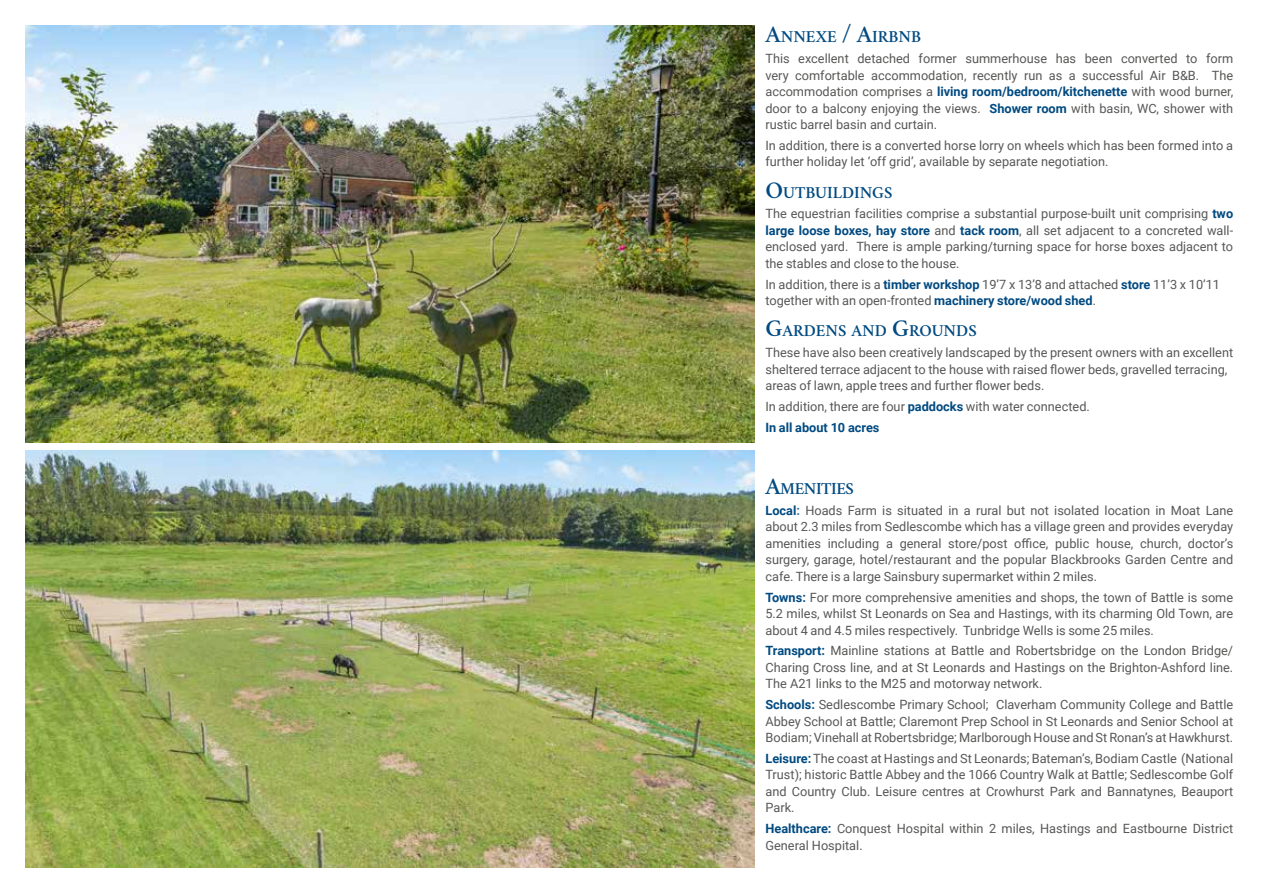
<style>
.page{position:relative;width:1263px;height:893px;background:#fff}
.page>*{position:absolute;margin:0;border:0;box-sizing:border-box;transform-origin:0 0}
.t1{font:600 16.8px "Crimson";color:#004a81}
.t2{font:600 16.8px "Crimson";letter-spacing:-.03em;color:#004a81}
.t3{font:12.75px/16.5px "Roboto";color:#575756;text-align:justify}
.s1{font-size:24px}
.s2{font-weight:700;color:#004a81}
.s3{font-weight:700;color:#336e9a}
</style>
<div class="page">
<img style="left:26px;top:26px;width:729px;height:416px">
<img style="left:26px;top:451px;width:729px;height:416px">
<h1 class="t1" style="left:765px;top:27px;width:157px"><span class="s1">A</span>NNEXE <span class="s1">/ A</span>IRBNB</h1>
<p class="t3" style="left:765px;top:51px;width:469px">This excellent detached former summerhouse has been converted to form very comfortable accommodation, recently run as a successful Air B&amp;B. The accommodation comprises a <span class="s2">living room/bedroom/kitchenette</span> with wood burner, door to a balcony enjoying the views. <span class="s2">Shower room</span> with basin, WC, shower with rustic barrel basin and curtain.</p>
<p class="t3" style="left:765px;top:138px;width:469px">In addition, there is a converted horse lorry on wheels which has been formed into a further holiday let ‘off grid’, available by separate negotiation.</p>
<h1 class="t1" style="left:765px;top:182px;width:129px"><span class="s1">O</span>UTBUILDINGS</h1>
<p class="t3" style="left:765px;top:206px;width:469px">The equestrian facilities comprise a substantial purpose-built unit comprising <span class="s2">two large loose boxes, hay store</span> and <span class="s2">tack room</span>, all set adjacent to a concreted wall&shy;enclosed yard. There is ample parking/turning space for horse boxes adjacent to the stables and close to the house.</p>
<p class="t3" style="left:765px;top:277px;width:456px">In addition, there is a <span class="s2">timber workshop</span> 19’7 x 13’8 and attached <span class="s2">store</span> 11’3 x 10’11 together with an open-fronted <span class="s2">machinery store/wood shed</span>.</p>
<h1 class="t1" style="left:765px;top:321px;width:213px"><span class="s1">G</span>ARDENS AND <span class="s1">G</span>ROUNDS</h1>
<p class="t3" style="left:765px;top:345px;width:469px;text-align:left">These have also been creatively landscaped by the present owners with an excellent sheltered terrace adjacent to the house with raised flower beds, gravelled terracing, areas of lawn, apple trees and further flower beds.</p>
<p class="t3" style="left:765px;top:397px;width:326px;line-height:20.7px">In addition, there are four <span class="s2">paddocks</span> with water connected.<br><span class="s2">In all about 10 acres</span></p>
<h1 class="t2" style="left:765px;top:478px;width:90px"><span class="s1">A</span>MENITIES</h1>
<p class="t3" style="left:765px;top:503px;width:469px"><span class="s2">Local</span><span class="s3">:</span> Hoads Farm is situated in a rural but not isolated location in Moat Lane about 2.3 miles from Sedlescombe which has a village green and provides everyday amenities including a general store/post office, public house, church, doctor’s surgery, garage, hotel/restaurant and the popular Blackbrooks Garden Centre and cafe. There is a large Sainsbury supermarket within 2 miles.</p>
<p class="t3" style="left:765px;top:590px;width:469px"><span class="s2">Towns:</span> For more comprehensive amenities and shops, the town of Battle is some 5.2 miles, whilst St Leonards on Sea and Hastings, with its charming Old Town, are about 4 and 4.5 miles respectively. Tunbridge Wells is some 25 miles.</p>
<p class="t3" style="left:765px;top:643px;width:469px"><span class="s2">Transport:</span> Mainline stations at Battle and Robertsbridge on the London Bridge/ Charing Cross line, and at St Leonards and Hastings on the Brighton-Ashford line.<br>The A21 links to the M25 and motorway network.</p>
<p class="t3" style="left:765px;top:697px;width:469px"><span class="s2">Schools:</span> Sedlescombe Primary School; Claverham Community College and Battle Abbey School at Battle; Claremont Prep School in St Leonards and Senior School at Bodiam; Vinehall at Robertsbridge; Marlborough House and St Ronan’s at Hawkhurst.</p>
<p class="t3" style="left:765px;top:751px;width:469px"><span class="s2">Leisure:</span> The coast at Hastings and St Leonards; Bateman’s, Bodiam Castle (National Trust); historic Battle Abbey and the 1066 Country Walk at Battle; Sedlescombe Golf and Country Club. Leisure centres at Crowhurst Park and Bannatynes, Beauport Park.</p>
<p class="t3" style="left:765px;top:821px;width:469px"><span class="s2">Healthcare:</span> Conquest Hospital within 2 miles, Hastings and Eastbourne District<br>General Hospital.</p>
</div>
